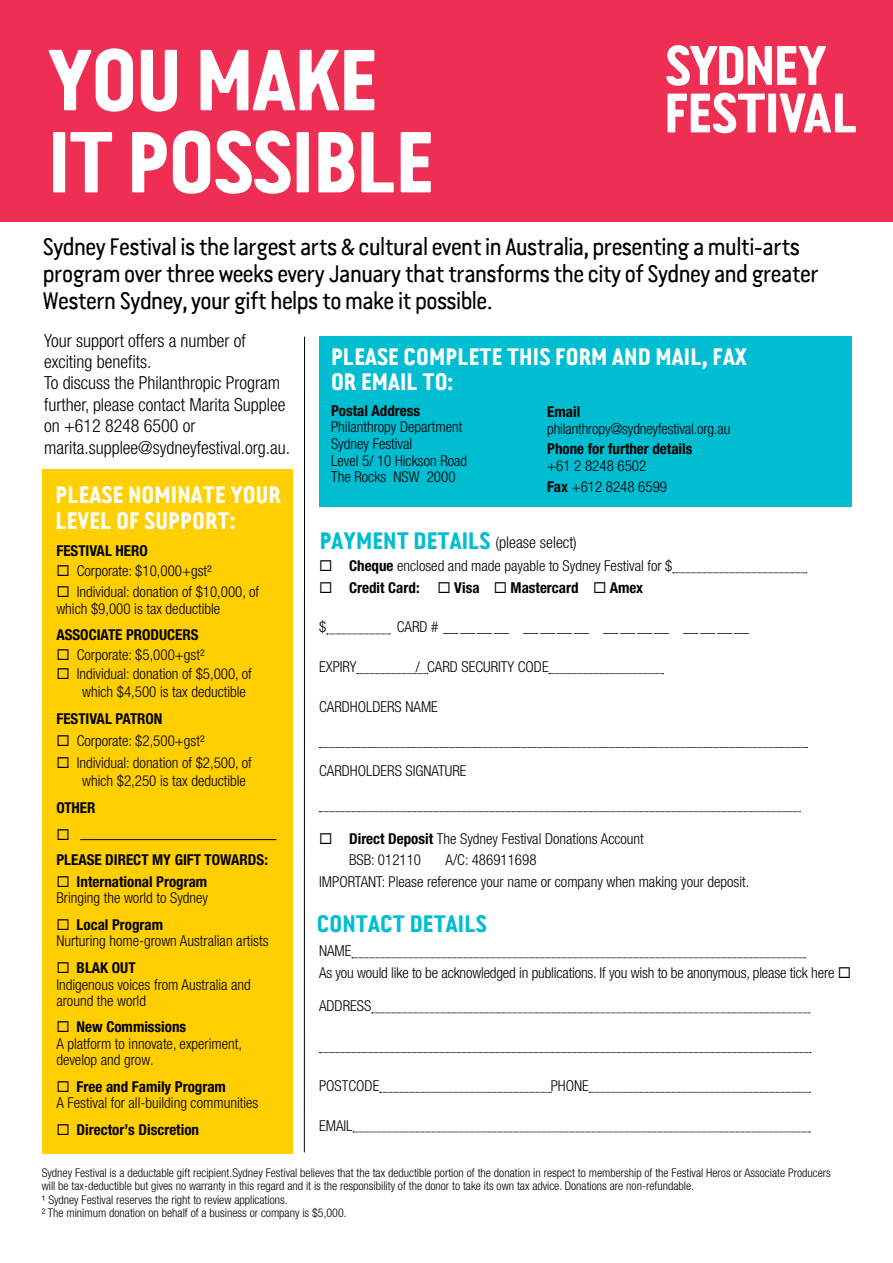
<style>
.page{position:relative;width:893px;height:1263px;background:#fff}
.page>*{position:absolute;margin:0;border:0;box-sizing:border-box;transform-origin:0 0}
.t1{font:700 86.85px/82.1px "Van Condensed";letter-spacing:-.07em;color:#fff}
.t2{font:24px/27px "Van Condensed";letter-spacing:-.05em;color:#000}
.t3{font:700 24px/25.5px "Van Condensed";letter-spacing:-.05em;color:#fff}
.t4{font:700 24px "Van Condensed";letter-spacing:-.05em;color:#00bdd2}
.t5{font:300 condensed 18px/21.5px "Helvetica Neue LT Std";color:#000}
.t6{font:300 condensed 15px/16.5px "Helvetica Neue LT Std";color:#000}
.t7{font:700 condensed 15px "Helvetica Neue LT Std";color:#000}
.t8{font:300 condensed 12px/13.5px "Helvetica Neue LT Std";color:#000}
.s1{font-weight:700}
.s2{font-family:"Helvetica Neue LT Std";font-weight:300;font-stretch:condensed;font-size:16.05px;color:#000}
</style>
<div class="page">
<div style="left:43px;top:469px;width:250px;height:685px;background:#ffcf01"></div>
<svg style="left:673px;top:572px;width:134px;height:1px"></svg>
<svg style="left:327px;top:634px;width:63px;height:1px"></svg>
<svg style="left:357px;top:673px;width:71px;height:1px"></svg>
<svg style="left:549px;top:673px;width:115px;height:1px"></svg>
<svg style="left:319px;top:747px;width:489px;height:1px"></svg>
<svg style="left:319px;top:811px;width:481px;height:1px"></svg>
<svg style="left:352px;top:957px;width:454px;height:1px"></svg>
<svg style="left:371px;top:1013px;width:439px;height:1px"></svg>
<svg style="left:319px;top:1052px;width:492px;height:1px"></svg>
<svg style="left:380px;top:1092px;width:171px;height:1px"></svg>
<svg style="left:589px;top:1092px;width:221px;height:1px"></svg>
<svg style="left:353px;top:1132px;width:457px;height:1px"></svg>
<div style="left:0;top:0;width:893px;height:221px;background:#ee2f53"></div>
<div style="left:319px;top:337px;width:532px;height:170px;background:#00bdd2"></div>
<hr style="left:304px;top:337px;width:1px;height:815px;background:#000">
<svg style="left:666px;top:45px;width:160px;height:41px"></svg>
<svg style="left:667px;top:93px;width:98px;height:40px"></svg>
<div style="left:768px;top:94px;width:8px;height:38px;background:#fff"></div>
<svg style="left:780px;top:94px;width:76px;height:38px"></svg>
<hr style="left:80px;top:839px;width:196px;height:1px;background:#000">
<h1 class="t1" style="left:45px;top:42px;width:392px">YOU MAKE<br>IT POSSIBLE</h1>
<h2 class="t2" style="left:43px;top:234px;width:778px">Sydney Festival is the largest arts &amp; cultural event in Australia, presenting a multi-arts program over three weeks every January that transforms the city of Sydney and greater<br>Western Sydney, your gift helps to make it possible.</h2>
<p class="t5" style="left:44px;top:329px;width:248px">Your support offers a number of exciting benefits.<br>To discuss the Philanthropic Program further, please contact Marita Supplee on +612 8248 6500 or marita.supplee@sydneyfestival.org.au.</p>
<h2 class="t3" style="left:55px;top:483px;width:228px">PLEASE NOMINATE YOUR<br>LEVEL OF SUPPORT:</h2>
<p class="t7" style="left:56px;top:541px;width:93px">FESTIVAL HERO</p>
<p class="t6" style="left:56px;top:563px;width:157px">◻ Corporate: $10,000+gst2</p>
<p class="t6" style="left:56px;top:583px;width:204px">◻ Individual: donation of $10,000, of which $9,000 is tax deductible</p>
<p class="t7" style="left:56px;top:626px;width:144px">ASSOCIATE PRODUCERS</p>
<p class="t6" style="left:56px;top:646px;width:150px">◻ Corporate: $5,000+gst2</p>
<p class="t6" style="left:82px;top:664px;width:171px;line-height:18px;text-indent:-26px">◻ Individual: donation of $5,000, of which $4,500 is tax deductible</p>
<p class="t7" style="left:56px;top:709px;width:108px">FESTIVAL PATRON</p>
<p class="t6" style="left:56px;top:732px;width:150px">◻ Corporate: $2,500+gst2</p>
<p class="t6" style="left:82px;top:754px;width:171px;line-height:18px;text-indent:-26px">◻ Individual: donation of $2,500, of which $2,250 is tax deductible</p>
<p class="t7" style="left:56px;top:798px;width:41px">OTHER</p>
<h2 class="t3" style="left:330px;top:345px;width:419px">PLEASE COMPLETE THIS FORM AND MAIL, FAX<br>OR EMAIL TO:</h2>
<p class="t7" style="left:331px;top:402px;width:91px">Postal Address</p>
<p class="t6" style="left:331px;top:418px;width:138px">Philanthropy Department<br>Sydney Festival<br>Level 5/ 10 Hickson Road<br>The Rocks NSW 2000</p>
<p class="t7" style="left:547px;top:403px;width:34px">Email</p>
<p class="t6" style="left:547px;top:420px;width:185px">philanthropy@sydneyfestival.org.au</p>
<p class="t7" style="left:547px;top:440px;width:147px">Phone for further details</p>
<p class="t6" style="left:547px;top:455px;width:121px;line-height:20.7px">+61 2 8248 6502<br><span class="s1">Fax</span> +612 8248 6599</p>
<h2 class="t4" style="left:319px;top:526px;width:259px">PAYMENT DETAILS <span class="s2">(please select)</span></h2>
<p class="t6" style="left:319px;top:558px;width:355px">◻ <span class="s1">Cheque</span> enclosed and made payable to Sydney Festival for $</p>
<p class="t7" style="left:319px;top:578px;width:326px">◻ Credit Card: ◻ Visa ◻ Mastercard ◻ Amex</p>
<p class="t6" style="left:319px;top:619px;width:9px">$</p>
<p class="t6" style="left:397px;top:619px;width:354px">CARD # ____ ____ ____ ____</p>
<p class="t6" style="left:319px;top:658px;width:39px">EXPIRY</p>
<p class="t6" style="left:416px;top:658px;width:134px">/ CARD SECURITY CODE</p>
<p class="t6" style="left:319px;top:698px;width:120px">CARDHOLDERS NAME</p>
<p class="t6" style="left:319px;top:762px;width:149px">CARDHOLDERS SIGNATURE</p>
<p class="t6" style="left:349px;top:828px;width:296px;line-height:21.5px;text-indent:-30px">◻ <span class="s1">Direct Deposit</span> The Sydney Festival Donations Account<br>BSB: 012110</p>
<p class="t7" style="left:56px;top:850px;width:213px">PLEASE DIRECT MY GIFT TOWARDS:</p>
<p class="t6" style="left:56px;top:873px;width:153px">◻ <span class="s1">International Program<br></span>Bringing the world to Sydney</p>
<p class="t6" style="left:56px;top:916px;width:214px">◻ <span class="s1">Local Program<br></span>Nurturing home-grown Australian artists</p>
<p class="t6" style="left:56px;top:959px;width:196px">◻ <span class="s1">BLAK OUT<br></span>Indigenous voices from Australia and around the world</p>
<p class="t6" style="left:56px;top:1019px;width:187px">◻ <span class="s1">New Commissions<br></span>A platform to innovate, experiment, develop and grow.</p>
<p class="t6" style="left:56px;top:1078px;width:204px">◻ <span class="s1">Free and Family Program<br></span>A Festival for all-building communities</p>
<p class="t7" style="left:56px;top:1120px;width:144px">◻ Director’s Discretion</p>
<p class="t8" style="left:42px;top:1165px;width:791px">Sydney Festival is a deductable gift recipient.Sydney Festival believes that the tax deductible portion of the donation in respect to membership of the Festival Heros or Associate Producers will be tax-deductible but gives no warranty in this regard and it is the responsibility of the donor to take its own tax advice. Donations are non-refundable.<br>1 Sydney Festival reserves the right to review applications.<br>2 The minimum donation on behalf of a business or company is $5,000.</p>
<p class="t6" style="left:319px;top:849px;width:432px;line-height:21.5px;text-indent:127px">A/C: 486911698<br>IMPORTANT: Please reference your name or company when making your deposit.</p>
<h2 class="t4" style="left:316px;top:910px;width:173px">CONTACT DETAILS</h2>
<p class="t6" style="left:319px;top:940px;width:533px;line-height:21.5px">NAME<br>As you would like to be acknowledged in publications. If you wish to be anonymous, please tick here ◻</p>
<p class="t6" style="left:319px;top:998px;width:54px">ADDRESS</p>
<p class="t6" style="left:319px;top:1077px;width:62px">POSTCODE</p>
<p class="t6" style="left:551px;top:1077px;width:40px">PHONE</p>
<p class="t6" style="left:319px;top:1117px;width:35px">EMAIL</p>
</div>
